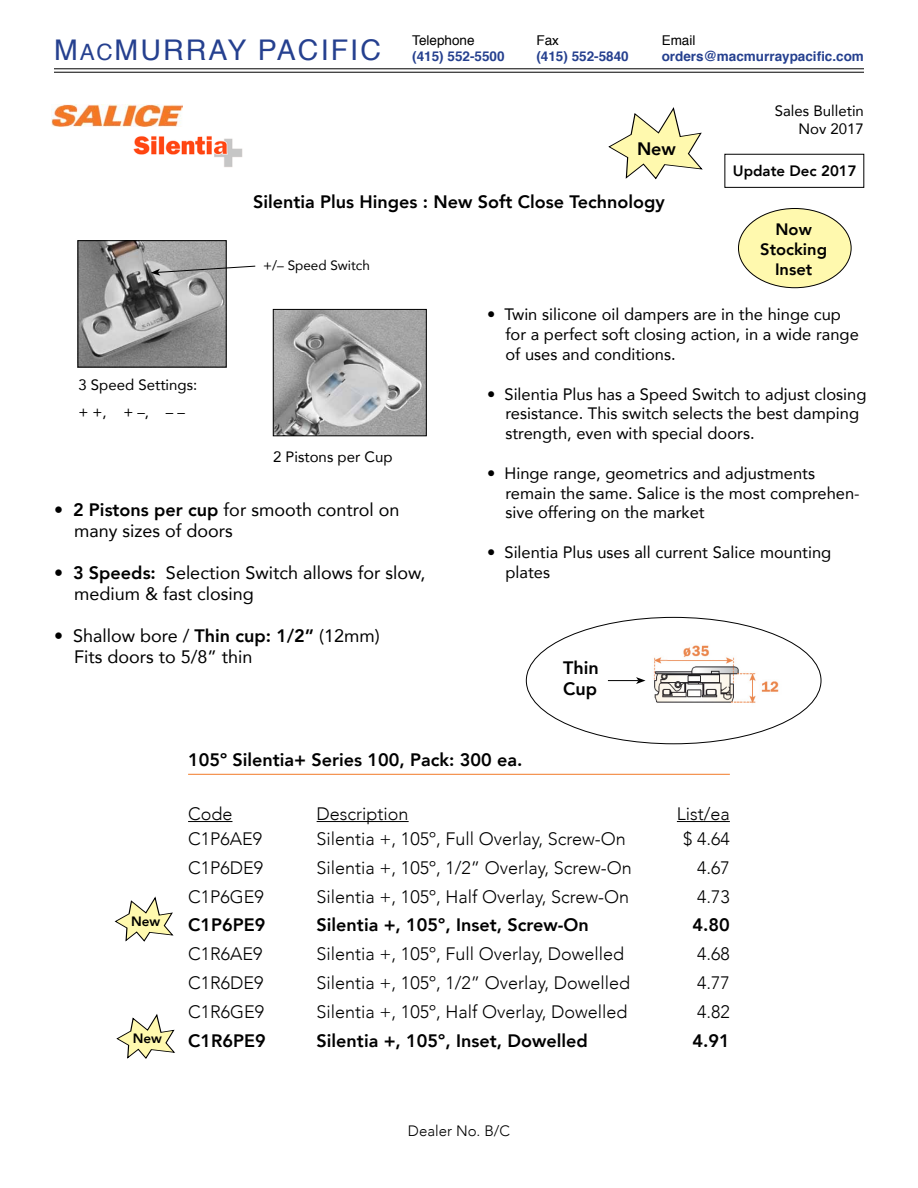
<style>
.page{position:relative;width:918px;height:1188px;background:#fff}
.page>*{position:absolute;margin:0;border:0;box-sizing:border-box;transform-origin:0 0}
.t1{font:28.5px "Helvetica";letter-spacing:.075em;color:#25408f}
.t2{font:300 18px "Avenir";color:#000}
.t3{font:800 18px/21.6px "Avenir";color:#000}
.t4{font:18px/21.6px "Avenir";color:#000}
.t5{font:16.5px/19.8px "Avenir";color:#000}
.t6{font:800 16.5px/19.8px "Avenir";color:#000;text-align:center}
.t7{font:15px/18px "Avenir";color:#000;text-align:right}
.t8{font:800 15px "Avenir";color:#000}
.t9{font:300 15px "Avenir";color:#000}
.t10{font:700 13.5px "Helvetica";color:#25408f}
.t11{font:13.5px "Helvetica";color:#000}
.t12{font:13.5px "Avenir";color:#000}
.t13{font:800 13.5px "Avenir";color:#000}
.s1{font-size:22.5px}
.s2{font-weight:700;font-size:13.5px}
.s3{font-weight:800}
</style>
<div class="page">
<hr style="left:54px;top:72px;width:810px;height:1px;background:#000">
<hr style="left:54px;top:68px;width:810px;height:1px;background:#000">
<div style="left:738px;top:208px;width:113px;height:80px;background:#fff9ae;border-radius:50%"></div>
<img style="left:52px;top:104px;width:131px;height:23px">
<img style="left:133px;top:136px;width:110px;height:31px">
<hr style="left:188px;top:821px;width:44px;height:1px;background:#000">
<hr style="left:317px;top:821px;width:92px;height:1px;background:#000">
<hr style="left:677px;top:821px;width:53px;height:1px;background:#000">
<img style="left:80px;top:242px;width:144px;height:123px">
<div style="left:78px;top:240px;width:148px;height:127px;border:1px solid #000"></div>
<img style="left:275px;top:311px;width:150px;height:123px">
<div style="left:273px;top:309px;width:154px;height:127px;border:1px solid #000"></div>
<hr style="left:188px;top:774px;width:542px;height:1px;background:#f27b28">
<img style="left:653px;top:645px;width:126px;height:59px">
<svg style="left:609px;top:107px;width:93px;height:72px"></svg>
<hr style="left:608px;top:680px;width:30px;height:1px;background:#000">
<svg style="left:636px;top:677px;width:10px;height:7px"></svg>
<svg style="left:151px;top:265px;width:105px;height:11px"></svg>
<div style="left:725px;top:154px;width:139px;height:34px;border:1px solid #000"></div>
<svg style="left:115px;top:897px;width:58px;height:44px"></svg>
<svg style="left:117px;top:1014px;width:58px;height:45px"></svg>
<p class="t11" style="left:412px;top:29px;width:64px">Telephone</p>
<h1 class="t1" style="left:54px;top:28px;width:452px">M<span class="s1">AC</span>MURRAY PACIFIC <span class="s2">(415) 552-5500</span></h1>
<p class="t11" style="left:536px;top:29px;width:24px">Fax</p>
<p class="t10" style="left:536px;top:45px;width:94px">(415) 552-5840</p>
<p class="t11" style="left:662px;top:29px;width:35px">Email</p>
<p class="t10" style="left:662px;top:45px;width:204px">orders@macmurraypacific.com</p>
<p class="t3" style="left:637px;top:138px;width:40px">New</p>
<p class="t7" style="left:775px;top:101px;width:91px">Sales Bulletin<br>Nov 2017</p>
<p class="t8" style="left:733px;top:159px;width:125px">Update Dec 2017</p>
<p class="t3" style="left:253px;top:191px;width:413px">Silentia Plus Hinges : New Soft Close Technology</p>
<p class="t12" style="left:263px;top:255px;width:108px">+/– Speed Switch</p>
<p class="t6" style="left:760px;top:219px;width:68px">Now<br>Stocking<br>Inset</p>
<p class="t7" style="left:78px;top:371px;width:120px;line-height:27px;text-align:left">3 Speed Settings: + +, + –, – –</p>
<p class="t7" style="left:273px;top:447px;width:121px">2 Pistons per Cup</p>
<p class="t4" style="left:74px;top:498px;width:327px;text-indent:-20px">• <span class="s3">2 Pistons per cup</span> for smooth control on many sizes of doors</p>
<p class="t4" style="left:74px;top:561px;width:353px;text-indent:-20px">• <span class="s3">3 Speeds:</span> Selection Switch allows for slow, medium &amp; fast closing</p>
<p class="t4" style="left:74px;top:624px;width:307px;text-indent:-20px">• Shallow bore / <span class="s3">Thin cup: 1/2”</span> (12mm)<br>Fits doors to 5/8” thin</p>
<p class="t5" style="left:505px;top:304px;width:355px;text-indent:-18px">• Twin silicone oil dampers are in the hinge cup for a perfect soft closing action, in a wide range of uses and conditions.</p>
<p class="t5" style="left:505px;top:383px;width:363px;text-indent:-18px">• Silentia Plus has a Speed Switch to adjust closing resistance. This switch selects the best damping strength, even with special doors.</p>
<p class="t5" style="left:505px;top:463px;width:356px;text-indent:-18px">• Hinge range, geometrics and adjustments remain the same. Salice is the most comprehen&shy;sive offering on the market</p>
<p class="t5" style="left:505px;top:542px;width:327px;text-indent:-18px">• Silentia Plus uses all current Salice mounting plates</p>
<p class="t3" style="left:563px;top:657px;width:37px">Thin<br>Cup</p>
<p class="t13" style="left:131px;top:911px;width:31px">New</p>
<p class="t13" style="left:133px;top:1028px;width:31px">New</p>
<p class="t3" style="left:188px;top:749px;width:336px">105º Silentia+ Series 100, Pack: 300 ea.</p>
<p class="t2" style="left:188px;top:803px;width:46px">Code</p>
<p class="t2" style="left:317px;top:803px;width:94px">Description</p>
<p class="t2" style="left:677px;top:803px;width:54px">List/ea</p>
<p class="t2" style="left:188px;top:828px;width:76px">C1P6AE9</p>
<p class="t2" style="left:317px;top:828px;width:311px">Silentia +, 105º, Full Overlay, Screw-On</p>
<p class="t2" style="left:683px;top:828px;width:48px">$ 4.64</p>
<p class="t2" style="left:188px;top:857px;width:77px">C1P6DE9</p>
<p class="t2" style="left:317px;top:857px;width:317px">Silentia +, 105º, 1/2” Overlay, Screw-On</p>
<p class="t2" style="left:697px;top:857px;width:34px">4.67</p>
<p class="t2" style="left:188px;top:886px;width:77px">C1P6GE9</p>
<p class="t2" style="left:317px;top:886px;width:314px">Silentia +, 105º, Half Overlay, Screw-On</p>
<p class="t2" style="left:697px;top:886px;width:34px">4.73</p>
<p class="t3" style="left:188px;top:914px;width:79px">C1P6PE9</p>
<p class="t3" style="left:317px;top:914px;width:274px">Silentia +, 105º, Inset, Screw-On</p>
<p class="t3" style="left:693px;top:914px;width:39px">4.80</p>
<p class="t2" style="left:188px;top:943px;width:76px">C1R6AE9</p>
<p class="t2" style="left:317px;top:943px;width:309px">Silentia +, 105º, Full Overlay, Dowelled</p>
<p class="t2" style="left:697px;top:943px;width:34px">4.68</p>
<p class="t2" style="left:188px;top:972px;width:77px">C1R6DE9</p>
<p class="t2" style="left:317px;top:972px;width:315px">Silentia +, 105º, 1/2” Overlay, Dowelled</p>
<p class="t2" style="left:697px;top:972px;width:34px">4.77</p>
<p class="t2" style="left:188px;top:1001px;width:78px">C1R6GE9</p>
<p class="t2" style="left:317px;top:1001px;width:312px">Silentia +, 105º, Half Overlay, Dowelled</p>
<p class="t2" style="left:697px;top:1001px;width:34px">4.82</p>
<p class="t3" style="left:188px;top:1030px;width:79px">C1R6PE9</p>
<p class="t3" style="left:317px;top:1030px;width:273px">Silentia +, 105º, Inset, Dowelled</p>
<p class="t3" style="left:693px;top:1030px;width:39px">4.91</p>
<p class="t9" style="left:408px;top:1121px;width:104px">Dealer No. B/C</p>
</div>
